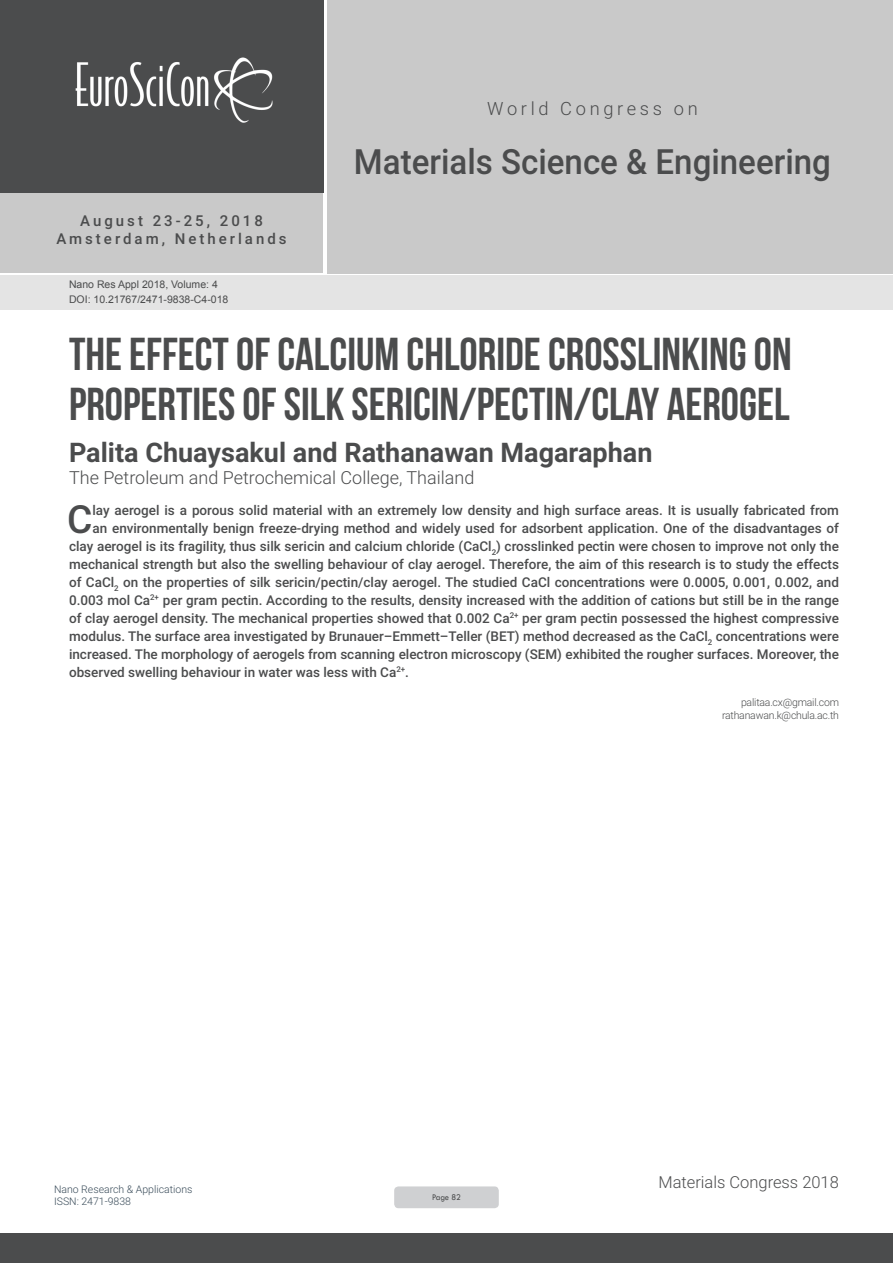
<style>
.page{position:relative;width:893px;height:1263px;background:#fff}
.page>*{position:absolute;margin:0;border:0;box-sizing:border-box;transform-origin:0 0}
.t1{font:46.05px/50.7px "Bebas Neue";color:#4b4c4d}
.Abstract{font:500 38.85px "Roboto";color:#4b4c4d}
.t2{font:500 34.8px "Roboto";color:#4b4c4d;scale:.95 1}
.t3{font:700 27px "Roboto";color:#4b4c4d}
.t4{font:300 18.3px "Roboto";letter-spacing:.2em;color:#4b4c4d}
.t5{font:300 18px "Roboto";color:#4b4c4d}
.t6{font:300 16.5px "Roboto";color:#4b4c4d}
.t7{font:500 15px/18px "Roboto";letter-spacing:.2em;color:#4b4c4d;text-align:center}
.Abstract-2{font:500 13.5px "Roboto";color:#4b4c4d}
.t8{font:10.5px "Arial";color:#4b4c4d}
.Biography{font:300 10.5px "Roboto";letter-spacing:-.02em;color:#4b4c4d}
.t9{font:300 10.5px/12.6px "Roboto";color:#394b59}
.t10{font:9px "Tw Cen";letter-spacing:-.02em;color:#4b4c4d;scale:.95 1}
</style>
<div class="page">
<div style="left:0;top:0;width:323px;height:193px;background:#4b4c4d"></div>
<div style="left:0;top:193px;width:322px;height:80px;background:#c9c9c9"></div>
<div style="left:327px;top:0;width:566px;height:273px;background:#c9c9c9"></div>
<img style="left:75px;top:57px;width:198px;height:66px">
<div style="left:0;top:1233px;width:893px;height:30px;background:#4b4c4d"></div>
<div style="left:1px;top:275px;width:892px;height:35px;background:#e4e4e4"></div>
<div style="left:394px;top:1186px;width:105px;height:22px;background:#cfd0d2;border-radius:4px"></div>
<p class="t7" style="left:57px;top:211px;width:232px">August 23-25, 2018<br>Amsterdam, Netherlands</p>
<p class="t8" style="left:69px;top:278px;width:150px">Nano Res Appl 2018, Volume: 4</p>
<p class="t8" style="left:69px;top:292px;width:161px">DOI: 10.21767/2471-9838-C4-018</p>
<h3 class="t4" style="left:487px;top:96px;width:212px">World Congress on</h3>
<h3 class="t2" style="left:354px;top:137px;width:504px">Materials Science &amp; Engineering</h3>
<p class="t1" style="left:69px;top:328px;width:724px">THE EFFECT OF CALCIUM CHLORIDE CROSSLINKING ON<br>PROPERTIES OF SILK SERICIN/PECTIN/CLAY AEROGEL</p>
<p class="t3" style="left:69px;top:433px;width:585px">Palita Chuaysakul and Rathanawan Magaraphan</p>
<p class="t5" style="left:69px;top:464px;width:407px">The Petroleum and Petrochemical College, Thailand</p>
<p class="Abstract" style="left:67px;top:492px;width:27px">C</p>
<p class="Abstract-2" style="left:92px;top:501px;width:748px">lay aerogel is a porous solid material with an extremely low density and high surface areas. It is usually fabricated from</p>
<p class="Abstract-2" style="left:92px;top:519px;width:748px">an environmentally benign freeze-drying method and widely used for adsorbent application. One of the disadvantages of</p>
<p class="Abstract-2" style="left:69px;top:537px;width:771px">clay aerogel is its fragility, thus silk sericin and calcium chloride (CaCl<sub>2</sub>) crosslinked pectin were chosen to improve not only the</p>
<p class="Abstract-2" style="left:69px;top:555px;width:771px">mechanical strength but also the swelling behaviour of clay aerogel. Therefore, the aim of this research is to study the effects</p>
<p class="Abstract-2" style="left:69px;top:573px;width:771px">of CaCl<sub>2</sub> on the properties of silk sericin/pectin/clay aerogel. The studied CaCl concentrations were 0.0005, 0.001, 0.002, and</p>
<p class="Abstract-2" style="left:69px;top:591px;width:771px">0.003 mol Ca<sup>2+</sup> per gram pectin. According to the results, density increased with the addition of cations but still be in the range</p>
<p class="Abstract-2" style="left:69px;top:609px;width:771px">of clay aerogel density. The mechanical properties showed that 0.002 Ca<sup>2+</sup> per gram pectin possessed the highest compressive</p>
<p class="Abstract-2" style="left:69px;top:627px;width:771px">modulus. The surface area investigated by Brunauer–Emmett–Teller (BET) method decreased as the CaCl<sub>2</sub> concentrations were</p>
<p class="Abstract-2" style="left:69px;top:645px;width:771px">increased. The morphology of aerogels from scanning electron microscopy (SEM) exhibited the rougher surfaces. Moreover, the</p>
<p class="Abstract-2" style="left:69px;top:663px;width:341px">observed swelling behaviour in water was less with Ca<sup>2+</sup>.</p>
<p class="Biography" style="left:741px;top:694px;width:99px">palitaa.cx@gmail.com</p>
<p class="Biography" style="left:722px;top:708px;width:118px">rathanawan.k@chula.ac.th</p>
<p class="t9" style="left:54px;top:1182px;width:140px">Nano Research &amp; Applications<br>ISSN: 2471-9838</p>
<p class="t10" style="left:432px;top:1192px;width:32px">Page 82</p>
<p class="t6" style="left:658px;top:1170px;width:182px">Materials Congress 2018</p>
</div>
